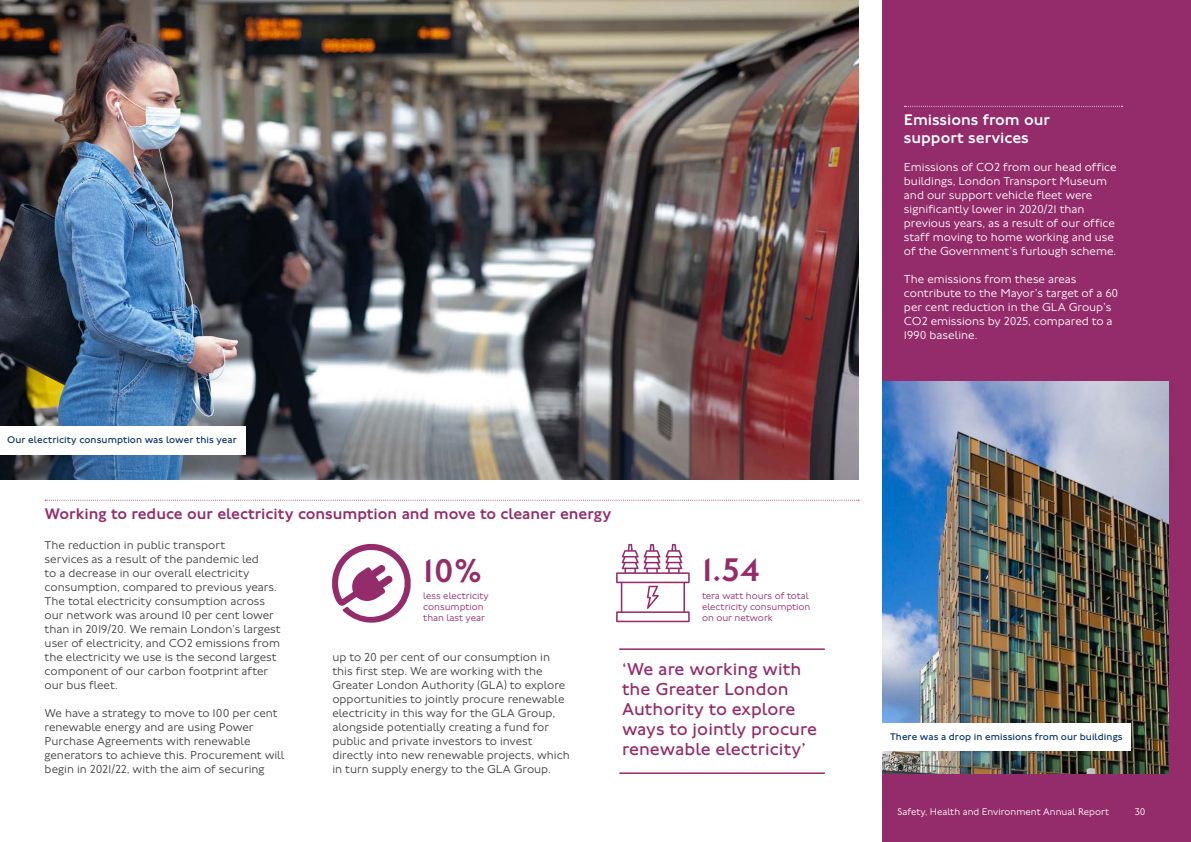
<style>
.page{position:relative;width:1191px;height:842px;background:#fff}
.page>*{position:absolute;margin:0;border:0;box-sizing:border-box;transform-origin:0 0}
.Infographic_Figure_DarkBlue_34_36_P{font:500 34px "Johnston 100";color:#942b6a}
.t1{font:18px/20px "Johnston 100";letter-spacing:.005em;color:#942b6a}
.Story_Header_16_18_h3{font:500 16px "Johnston 100";color:#942b6a}
.Story_Header_16_18_W_O_h3{font:500 16px/18px "Johnston 100";color:#fff}
.Body_12_14_P{font:300 12px/14px "Johnston 100";color:#414042}
.Body_12_14_W_O_P{font:300 12px/14px "Johnston 100";color:#fff}
.PictureCaption_10_12_P{font:10px "Johnston 100";letter-spacing:.005em;color:#002e63}
.Infographic_Explanation_10_11_P{font:300 10px/11px "Johnston 100";color:#942b6a}
.t2{font:300 10px "Johnston 100";color:#fff}
.Infographic_Explanation_10_11_P_pink{font:300 10px "Johnston 100";color:#942b6a}
</style>
<div class="page">
<img style="left:0;top:0;width:858px;height:479px">
<div style="left:0;top:427px;width:245px;height:28px;background:#fff"></div>
<div style="left:0;top:426px;width:245px;height:28px;background:#fff"></div>
<svg style="left:45px;top:500px;width:814px;height:1px"></svg>
<svg style="left:332px;top:544px;width:79px;height:79px"></svg>
<svg style="left:616px;top:544px;width:73px;height:78px"></svg>
<hr style="left:619px;top:648px;width:206px;height:2px;background:#942b6a">
<hr style="left:619px;top:772px;width:206px;height:2px;background:#942b6a">
<div style="left:882px;top:0;width:309px;height:842px;background:#942b6a"></div>
<svg style="left:904px;top:106px;width:218px;height:1px"></svg>
<img style="left:882px;top:381px;width:286px;height:393px">
<div style="left:881px;top:723px;width:250px;height:28px;background:#fff"></div>
<p class="PictureCaption_10_12_P" style="left:7px;top:434px;width:231px">Our electricity consumption was lower this year</p>
<h3 class="Story_Header_16_18_h3" style="left:45px;top:505px;width:568px">Working to reduce our electricity consumption and move to cleaner energy</h3>
<p class="Body_12_14_P" style="left:45px;top:539px;width:237px">The reduction in public transport<br>services as a result of the pandemic led<br>to a decrease in our overall electricity consumption, compared to previous years.<br>The total electricity consumption across our network was around 10 per cent lower than in 2019/20. We remain London’s largest user of electricity, and CO2 emissions from the electricity we use is the second largest component of our carbon footprint after our bus fleet.</p>
<p class="Body_12_14_P" style="left:45px;top:707px;width:241px">We have a strategy to move to 100 per cent renewable energy and are using Power Purchase Agreements with renewable generators to achieve this. Procurement will begin in 2021/22, with the aim of securing</p>
<p class="Infographic_Figure_DarkBlue_34_36_P" style="left:423px;top:552px;width:60px">10%</p>
<p class="Infographic_Explanation_10_11_P_pink" style="left:423px;top:591px;width:67px">less electricity</p>
<p class="Infographic_Explanation_10_11_P_pink" style="left:423px;top:602px;width:62px">consumption</p>
<p class="Infographic_Explanation_10_11_P_pink" style="left:423px;top:613px;width:63px">than last year</p>
<p class="Body_12_14_P" style="left:332px;top:651px;width:239px">up to 20 per cent of our consumption in this first step. We are working with the Greater London Authority (GLA) to explore opportunities to jointly procure renewable electricity in this way for the GLA Group, alongside potentially creating a fund for public and private investors to invest directly into new renewable projects, which in turn supply energy to the GLA Group.</p>
<p class="Infographic_Figure_DarkBlue_34_36_P" style="left:702px;top:551px;width:59px">1.54</p>
<p class="Infographic_Explanation_10_11_P" style="left:702px;top:591px;width:110px">tera watt hours of total electricity consumption on our network</p>
<h2 class="t1" style="left:622px;top:660px;width:196px">‘We are working with the Greater London<br>Authority to explore ways to jointly procure renewable electricity’</h2>
<h3 class="Story_Header_16_18_W_O_h3" style="left:904px;top:111px;width:147px">Emissions from our support services</h3>
<p class="Body_12_14_W_O_P" style="left:904px;top:161px;width:214px">Emissions of CO2 from our head office buildings, London Transport Museum and our support vehicle fleet were significantly lower in 2020/21 than previous years, as a result of our office staff moving to home working and use of the Government’s furlough scheme.</p>
<p class="Body_12_14_W_O_P" style="left:904px;top:273px;width:216px">The emissions from these areas contribute to the Mayor’s target of a 60 per cent reduction in the GLA Group’s<br>CO2 emissions by 2025, compared to a<br>1990 baseline.</p>
<p class="PictureCaption_10_12_P" style="left:890px;top:731px;width:234px">There was a drop in emissions from our buildings</p>
<p class="t2" style="left:897px;top:807px;width:213px">Safety, Health and Environment Annual Report</p>
<p class="t2" style="left:1134px;top:807px;width:12px">30</p>
</div>
